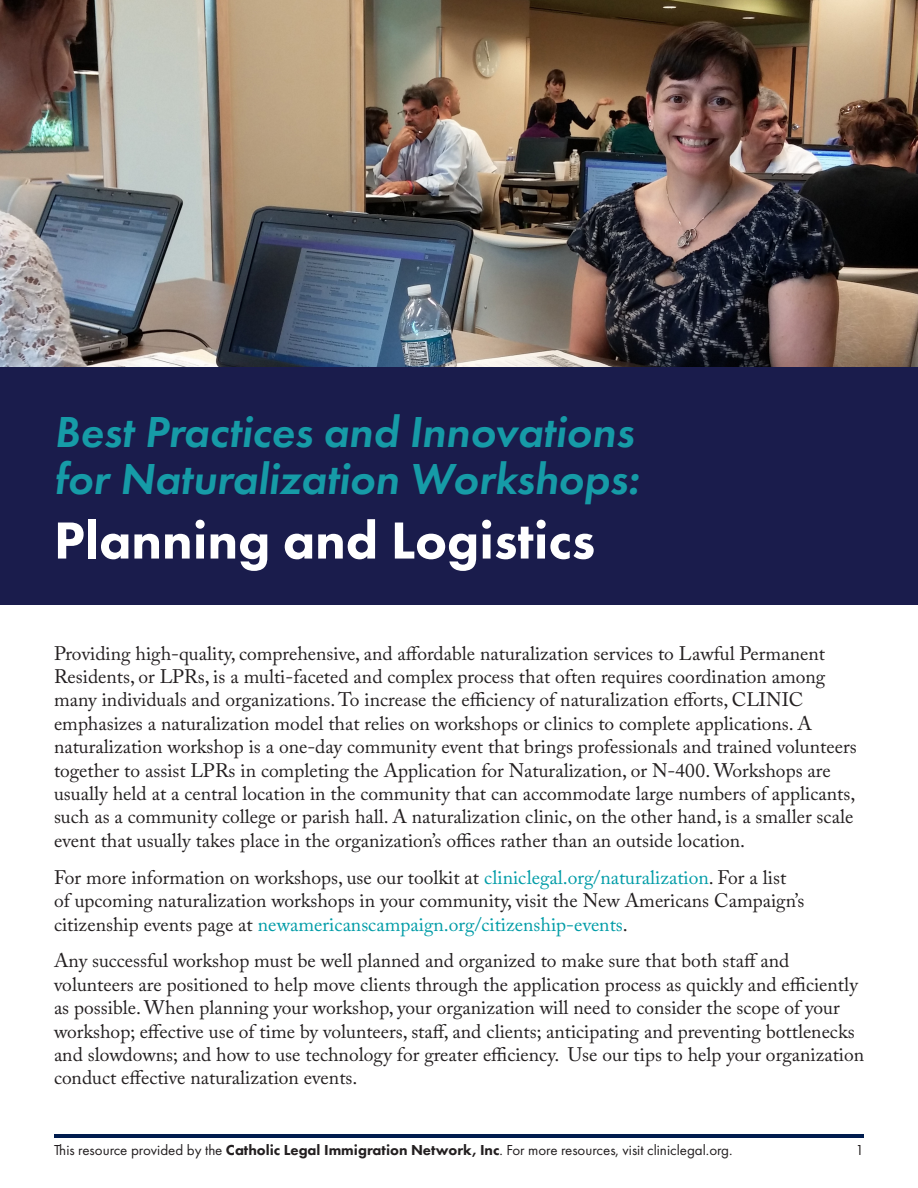
<style>
.page{position:relative;width:918px;height:1188px;background:#fff}
.page>*{position:absolute;margin:0;border:0;box-sizing:border-box;transform-origin:0 0}
.t1{font:800 54px "Futura PT";color:#fff}
.t2{font:italic 600 45px/46.5px "Futura PT";color:#169ba7}
.Body{font:19.5px/23.4px "Adobe Caslon Pro";color:#231f20}
.t3{font:15px "Futura PT";color:#231f20}
.s1{color:#009ca7}
.s2{font-weight:800}
</style>
<div class="page">
<hr style="left:54px;top:1134px;width:810px;height:3px;background:#001c4e">
<img style="left:0;top:0;width:918px;height:367px">
<div style="left:0;top:367px;width:918px;height:237px;background:#1a1c4c"></div>
<p class="t2" style="left:54px;top:408px;width:586px">Best Practices and Innovations for Naturalization Workshops:</p>
<p class="t1" style="left:54px;top:507px;width:543px">Planning and Logistics</p>
<p class="Body" style="left:54px;top:641px;width:804px">Providing high-quality, comprehensive, and affordable naturalization services to Lawful Permanent Residents, or LPRs, is a multi-faceted and complex process that often requires coordination among many individuals and organizations. To increase the efficiency of naturalization efforts, CLINIC emphasizes a naturalization model that relies on workshops or clinics to complete applications. A naturalization workshop is a one-day community event that brings professionals and trained volunteers together to assist LPRs in completing the Application for Naturalization, or N-400. Workshops are usually held at a central location in the community that can accommodate large numbers of applicants, such as a community college or parish hall. A naturalization clinic, on the other hand, is a smaller scale event that usually takes place in the organization’s offices rather than an outside location.</p>
<p class="Body" style="left:54px;top:865px;width:752px">For more information on workshops, use our toolkit at <span class="s1">cliniclegal.org/naturalization</span>. For a list of upcoming naturalization workshops in your community, visit the New Americans Campaign’s citizenship events page at <span class="s1">newamericanscampaign.org/citizenship-events</span>.</p>
<p class="Body" style="left:54px;top:949px;width:812px">Any successful workshop must be well planned and organized to make sure that both staff and volunteers are positioned to help move clients through the application process as quickly and efficiently as possible. When planning your workshop, your organization will need to consider the scope of your workshop; effective use of time by volunteers, staff, and clients; anticipating and preventing bottlenecks and slowdowns; and how to use technology for greater efficiency. Use our tips to help your organization conduct effective naturalization events.</p>
<p class="t3" style="left:54px;top:1141px;width:680px">This resource provided by the <span class="s2">Catholic Legal Immigration Network, Inc</span>. For more resources, visit cliniclegal.org.</p>
<p class="t3" style="left:855px;top:1141px;width:10px">1</p>
</div>
